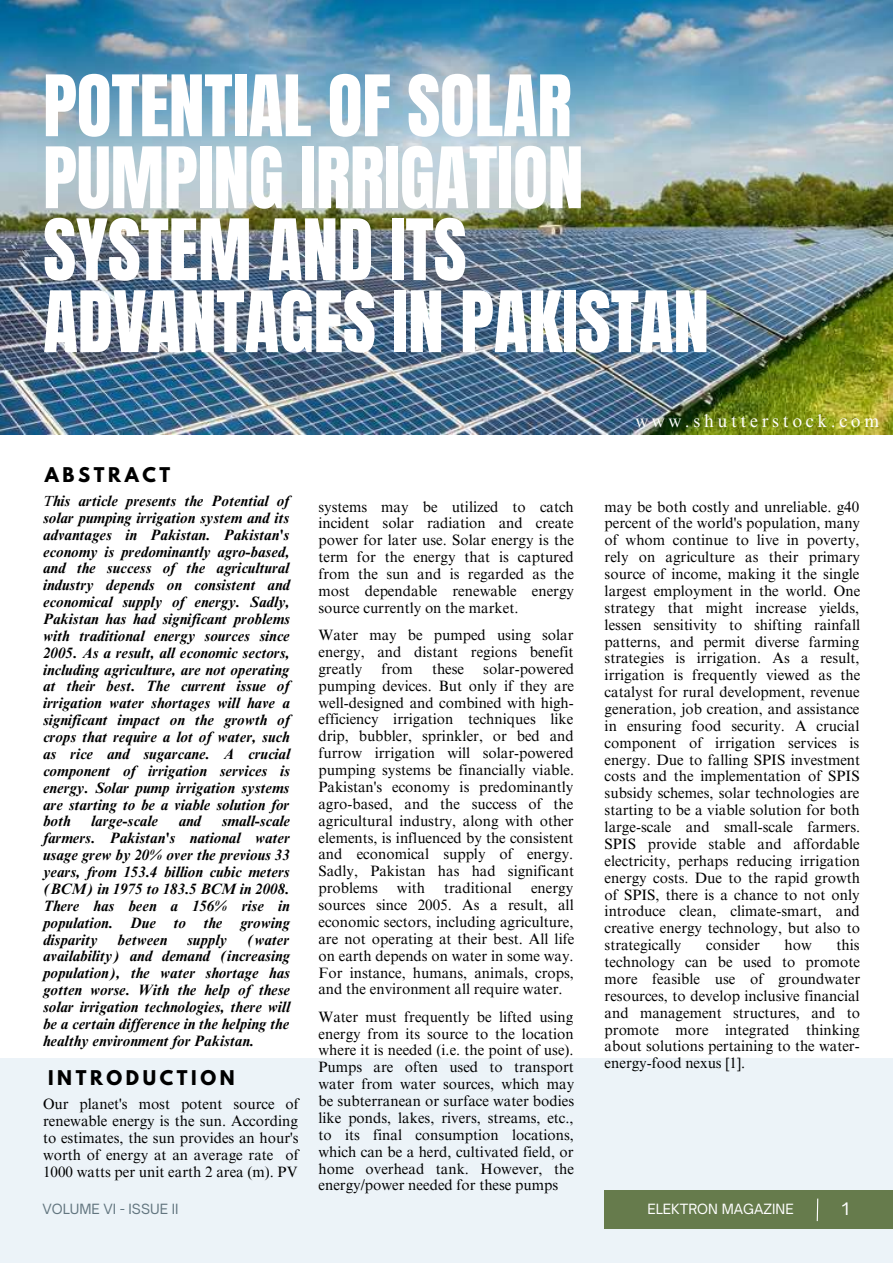
<style>
.page{position:relative;width:893px;height:1264px;background:#fff}
.page>*{position:absolute;margin:0;border:0;box-sizing:border-box;transform-origin:0 0}
.t1{font:72px/72px "Anton";letter-spacing:-.005em;color:#fff}
.t2{font:700 18px "League Spartan";letter-spacing:.2em;color:#000}
.t3{font:18px "Times NRMT Pro";letter-spacing:.2em;color:#fff}
.t4{font:16.5px "Open Sauce One";color:#fff}
.t5{font:15px/16.8px "Times NRMT Pro";color:#000;text-align:justify}
.t6{font:italic 700 15px/16.8px "Times NRMT Pro";color:#000;text-align:justify}
.t7{font:13.5px "Open Sauce One";color:#637680}
.t8{font:13.5px "Open Sauce One";color:#fff}
.s1{font-weight:400}
</style>
<div class="page">
<div style="left:0;top:1058px;width:892px;height:204px;background:#ecf3f8"></div>
<div style="left:604px;top:1190px;width:288px;height:38px;background:#667b4c"></div>
<svg style="left:816px;top:1198px;width:2px;height:24px"></svg>
<img style="left:0;top:0;width:892px;height:434px">
<h1 class="t1" style="left:43px;top:71px;width:667px">POTENTIAL OF SOLAR<br>PUMPING IRRIGATION<br>SYSTEM AND ITS<br>ADVANTAGES IN PAKISTAN</h1>
<p class="t2" style="left:45px;top:465px;width:127px">ABSTRACT</p>
<p class="t6" style="left:43px;top:494px;width:248px"><span class="s1">T</span>his article presents the Potential of solar pumping irrigation system and its advantages in Pakistan. Pakistan's economy is predominantly agro-based, and the success of the agricultural industry depends on consistent and economical supply of energy. Sadly, Pakistan has had significant problems with traditional energy sources since 2005. As a result, all economic sectors, including agriculture, are not operating at their best. The current issue of irrigation water shortages will have a significant impact on the growth of crops that require a lot of water, such as rice and sugarcane. A crucial component of irrigation services is energy. Solar pump irrigation systems are starting to be a viable solution for both</p>
<p class="t6" style="left:43px;top:814px;width:248px;text-indent:179px">small-scale farmers. Pakistan's national water usage grew by 20% over the previous 33 years, from 153.4 billion cubic meters (BCM) in 1975 to 183.5 BCM in 2008.<br>There has been a 156% rise in population. Due to the growing disparity</p>
<p class="t6" style="left:91px;top:814px;width:68px">large-scale</p>
<p class="t6" style="left:179px;top:814px;width:24px">and</p>
<p class="t6" style="left:118px;top:932px;width:51px">between</p>
<p class="t6" style="left:187px;top:932px;width:41px">supply</p>
<p class="t6" style="left:43px;top:932px;width:248px;text-indent:204px">(water availability) and demand (increasing population), the water shortage has gotten worse. With the help of these solar irrigation technologies, there will be a certain difference in the helping the healthy environment for Pakistan.</p>
<p class="t2" style="left:48px;top:1068px;width:188px">INTRODUCTION</p>
<p class="t5" style="left:43px;top:1097px;width:257px">Our planet's most potent source of renewable energy is the sun. According to estimates, the sun provides an hour's worth of energy at an average rate of 1000 watts per unit earth 2 area (m). PV</p>
<p class="t5" style="left:318px;top:500px;width:257px">systems may be utilized to catch incident solar radiation and create power for later use. Solar energy is the term for the energy that is captured from the sun and is regarded as the most dependable renewable energy source currently on the market.</p>
<p class="t5" style="left:318px;top:628px;width:256px">Water may be pumped using solar energy, and distant regions benefit greatly</p>
<p class="t5" style="left:318px;top:662px;width:257px;text-indent:165px">solar-powered pumping devices. But only if they are well-designed and combined with high&shy;efficiency irrigation techniques like drip, bubbler, sprinkler, or bed and furrow irrigation will solar-powered pumping systems be financially viable.<br>Pakistan's economy is predominantly agro-based, and the success of the agricultural industry, along with other elements, is influenced by the consistent and economical supply of energy.<br>Sadly, Pakistan has had significant problems</p>
<p class="t5" style="left:381px;top:662px;width:33px">from</p>
<p class="t5" style="left:432px;top:662px;width:34px">these</p>
<p class="t5" style="left:397px;top:881px;width:30px">with</p>
<p class="t5" style="left:444px;top:881px;width:69px">traditional</p>
<p class="t5" style="left:318px;top:881px;width:257px;text-indent:212px">energy sources since 2005. As a result, all economic sectors, including agriculture, are not operating at their best. All life on earth depends on water in some way.<br>For instance, humans, animals, crops, and the environment all require water.</p>
<p class="t5" style="left:318px;top:1010px;width:257px">Water must frequently be lifted using energy from its source to the location where it is needed (i.e. the point of use).<br>Pumps are often used to transport water from water sources, which may be subterranean or surface water bodies like ponds, lakes, rivers, streams, etc., to its final consumption locations, which can be a herd, cultivated field, or home overhead tank. However, the energy/power needed for these pumps</p>
<p class="t3" style="left:635px;top:414px;width:245px">www.shutterstock.com</p>
<p class="t5" style="left:604px;top:500px;width:257px">may be both costly and unreliable. g40 percent of the world's population, many of whom continue to live in poverty, rely on agriculture as their primary source of income, making it the single largest employment in the world. One strategy that might increase yields, lessen sensitivity to shifting rainfall patterns, and permit diverse farming strategies is irrigation. As a result, irrigation is frequently viewed as the catalyst for rural development, revenue generation, job creation, and assistance in ensuring food security. A crucial component of irrigation services is energy. Due to falling SPIS investment costs and the implementation of SPIS subsidy schemes, solar technologies are starting to be a viable solution for both large-scale and small-scale farmers.<br>SPIS provide stable and affordable electricity, perhaps reducing irrigation energy costs. Due to the rapid growth of SPIS, there is a chance to not only introduce clean, climate-smart, and creative energy technology, but also to strategically</p>
<p class="t5" style="left:604px;top:938px;width:257px;text-indent:232px">this technology can be used to promote more feasible use of groundwater resources, to develop inclusive financial and management structures, and to promote more integrated thinking about solutions pertaining to the water&shy;energy-food nexus [1].</p>
<p class="t5" style="left:706px;top:938px;width:55px">consider</p>
<p class="t5" style="left:784px;top:938px;width:29px">how</p>
<p class="t7" style="left:42px;top:1200px;width:138px">VOLUME VI - ISSUE II</p>
<p class="t8" style="left:647px;top:1200px;width:148px">ELEKTRON MAGAZINE</p>
<p class="t4" style="left:841px;top:1198px;width:9px">1</p>
</div>
